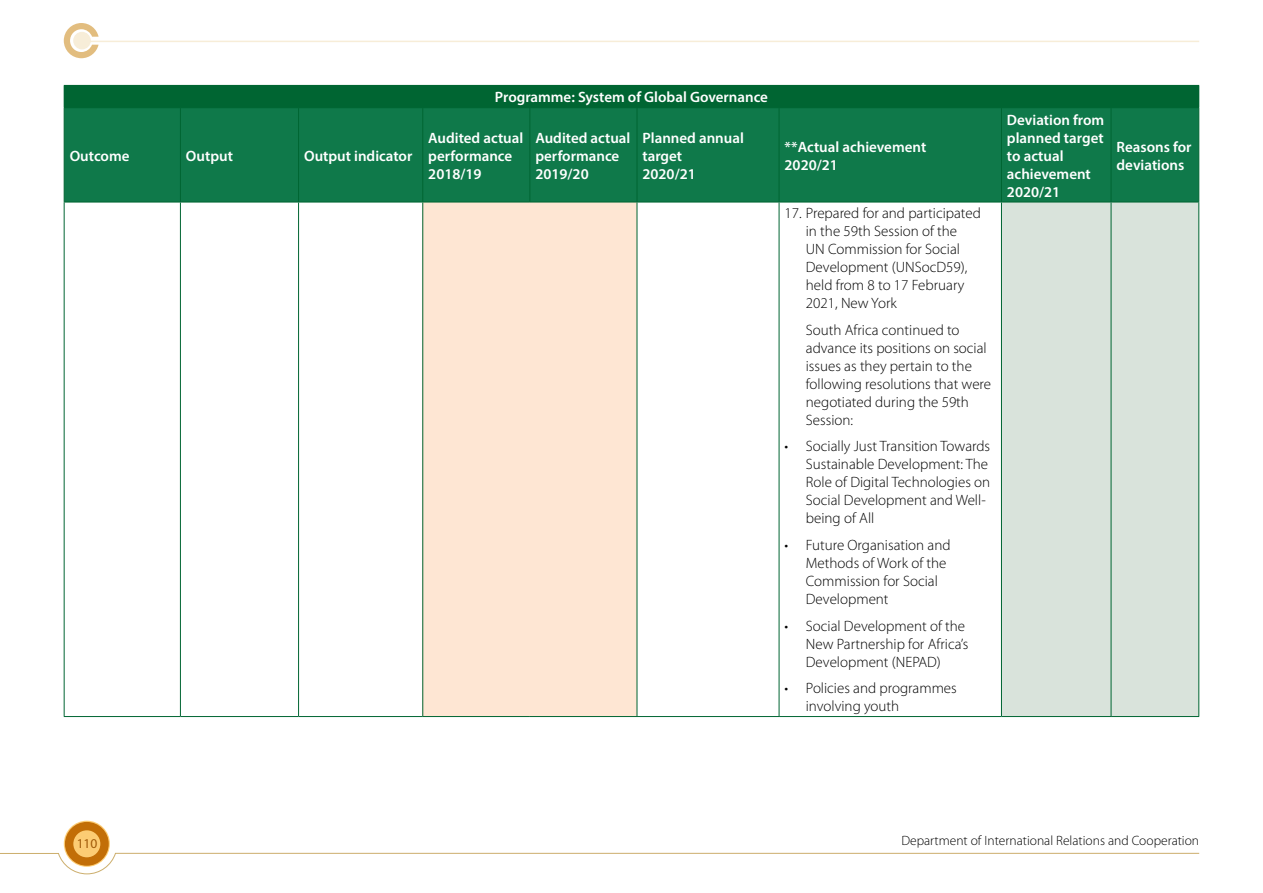
<style>
.page{position:relative;width:1263px;height:893px;background:#fff}
.page>*{position:absolute;margin:0;border:0;box-sizing:border-box;transform-origin:0 0}
.t1{font:300 15px/18px "Myriad Pro";color:#000}
.t2{font:600 15px/18px "Myriad Pro";color:#fff}
.t3{font:300 13.5px "Myriad Pro";color:#000}
.t4{font:13.5px "Myriad Pro";color:#a05a09}
</style>
<div class="page">
<svg style="left:0;top:822px;width:1200px;height:53px"></svg>
<svg style="left:64px;top:23px;width:35px;height:35px"></svg>
<div style="left:73px;top:32px;width:18px;height:17px;background:#f7edd8;border-radius:50%"></div>
<hr style="left:88px;top:41px;width:1111px;height:1px;background:#f7edd8">
<div style="left:64px;top:85px;width:1135px;height:23px;background:#006532"></div>
<div style="left:65px;top:108px;width:1133px;height:94px;background:#0f794a"></div>
<div style="left:423px;top:202px;width:214px;height:514px;background:#fee6d3"></div>
<div style="left:1002px;top:203px;width:196px;height:513px;background:#d9e3db"></div>
<hr style="left:64px;top:202px;width:1px;height:514px;background:#006532">
<hr style="left:180px;top:202px;width:1px;height:514px;background:#006532">
<hr style="left:298px;top:202px;width:1px;height:514px;background:#006532">
<hr style="left:422px;top:202px;width:1px;height:514px;background:#006532">
<hr style="left:637px;top:202px;width:1px;height:514px;background:#006532">
<hr style="left:779px;top:202px;width:1px;height:514px;background:#006532">
<hr style="left:1001px;top:202px;width:1px;height:514px;background:#006532">
<hr style="left:1111px;top:202px;width:1px;height:514px;background:#006532">
<hr style="left:1198px;top:202px;width:1px;height:514px;background:#006532">
<hr style="left:64px;top:716px;width:116px;height:1px;background:#006532">
<hr style="left:180px;top:716px;width:119px;height:1px;background:#006532">
<hr style="left:299px;top:716px;width:124px;height:1px;background:#006532">
<hr style="left:423px;top:716px;width:107px;height:1px;background:#006532">
<hr style="left:530px;top:716px;width:107px;height:1px;background:#006532">
<hr style="left:637px;top:716px;width:142px;height:1px;background:#006532">
<hr style="left:779px;top:716px;width:222px;height:1px;background:#006532">
<hr style="left:1001px;top:716px;width:110px;height:1px;background:#006532">
<hr style="left:1111px;top:716px;width:88px;height:1px;background:#006532">
<hr style="left:64px;top:108px;width:1px;height:94px;background:#006532">
<hr style="left:180px;top:108px;width:1px;height:94px;background:#006532">
<hr style="left:298px;top:108px;width:1px;height:94px;background:#006532">
<hr style="left:422px;top:108px;width:1px;height:94px;background:#006532">
<hr style="left:529px;top:108px;width:1px;height:94px;background:#006532">
<hr style="left:637px;top:108px;width:1px;height:94px;background:#006532">
<hr style="left:779px;top:108px;width:1px;height:94px;background:#006532">
<hr style="left:1001px;top:108px;width:1px;height:94px;background:#006532">
<hr style="left:1111px;top:108px;width:1px;height:94px;background:#006532">
<hr style="left:1198px;top:108px;width:1px;height:94px;background:#006532">
<hr style="left:64px;top:202px;width:116px;height:1px;background:#006532">
<hr style="left:180px;top:202px;width:119px;height:1px;background:#006532">
<hr style="left:299px;top:202px;width:124px;height:1px;background:#006532">
<hr style="left:423px;top:202px;width:107px;height:1px;background:#006532">
<hr style="left:530px;top:202px;width:107px;height:1px;background:#006532">
<hr style="left:637px;top:202px;width:142px;height:1px;background:#006532">
<hr style="left:779px;top:202px;width:222px;height:1px;background:#006532">
<hr style="left:1001px;top:202px;width:110px;height:1px;background:#006532">
<hr style="left:1111px;top:202px;width:88px;height:1px;background:#006532">
<p class="t2" style="left:70px;top:146px;width:61px">Outcome</p>
<p class="t2" style="left:186px;top:146px;width:48px">Output</p>
<p class="t2" style="left:304px;top:146px;width:110px">Output indicator</p>
<p class="t2" style="left:495px;top:88px;width:275px">Programme: System of Global Governance</p>
<p class="t2" style="left:428px;top:128px;width:97px">Audited actual performance<br>2018/19</p>
<p class="t2" style="left:535px;top:128px;width:97px">Audited actual performance<br>2019/20</p>
<p class="t2" style="left:642px;top:128px;width:103px">Planned annual target<br>2020/21</p>
<p class="t2" style="left:785px;top:137px;width:143px">**Actual achievement<br>2020/21</p>
<p class="t1" style="left:806px;top:204px;width:177px;text-indent:-21px">17. Prepared for and participated in the 59th Session of the<br>UN Commission for Social<br>Development (UNSocD59), held from 8 to 17 February<br>2021, New York</p>
<p class="t1" style="left:806px;top:321px;width:187px">South Africa continued to advance its positions on social issues as they pertain to the following resolutions that were negotiated during the 59th<br>Session:</p>
<p class="t1" style="left:806px;top:437px;width:186px;text-indent:-21px">• Socially Just Transition Towards<br>Sustainable Development: The<br>Role of Digital Technologies on<br>Social Development and Well&shy;being of All</p>
<p class="t1" style="left:806px;top:536px;width:146px;text-indent:-21px">• Future Organisation and<br>Methods of Work of the<br>Commission for Social<br>Development</p>
<p class="t1" style="left:806px;top:616px;width:164px;text-indent:-21px">• Social Development of the<br>New Partnership for Africa’s<br>Development (NEPAD)</p>
<p class="t1" style="left:806px;top:679px;width:152px;text-indent:-21px">• Policies and programmes involving youth</p>
<p class="t2" style="left:1007px;top:110px;width:99px">Deviation from planned target to actual achievement<br>2020/21</p>
<p class="t2" style="left:1116px;top:137px;width:77px">Reasons for deviations</p>
<p class="t4" style="left:77px;top:836px;width:22px">110</p>
<p class="t3" style="left:901px;top:833px;width:299px">Department of International Relations and Cooperation</p>
</div>
